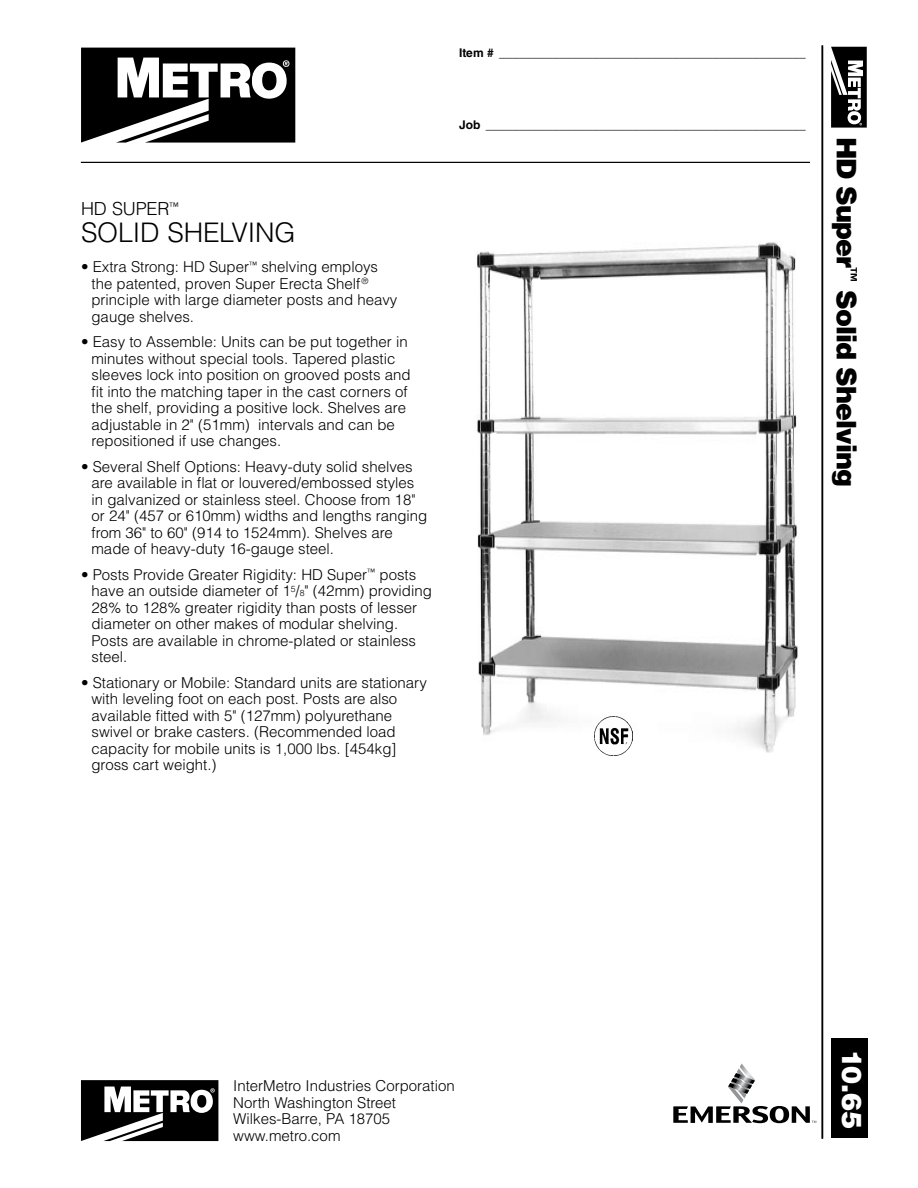
<style>
.page{position:relative;width:918px;height:1188px;background:#fff}
.page>*{position:absolute;margin:0;border:0;box-sizing:border-box;transform-origin:0 0}
.t1{font:900 27px "Helvetica";letter-spacing:-.035em;color:#000}
.t2{font:300 27px "Helvetica";letter-spacing:-.01em;color:#000}
.t3{font:900 27px "Helvetica";color:#fff}
.t4{font:300 18px "Helvetica";letter-spacing:-.01em;color:#000}
.t5{font:300 15px/16.5px "Helvetica";color:#000}
.t6{font:700 12px "Helvetica";color:#000}
.s1{font-size:8.7px}
</style>
<div class="page">
<svg style="left:81px;top:48px;width:214px;height:95px"></svg>
<hr style="left:81px;top:162px;width:729px;height:1px;background:#000">
<div style="left:831px;top:1038px;width:37px;height:100px;background:#000"></div>
<hr style="left:822px;top:45px;width:1px;height:1094px;background:#000">
<svg style="left:831px;top:47px;width:36px;height:81px"></svg>
<svg style="left:81px;top:1080px;width:137px;height:61px"></svg>
<svg style="left:673px;top:1063px;width:143px;height:60px"></svg>
<img style="left:477px;top:242px;width:321px;height:511px">
<img style="left:594px;top:717px;width:38px;height:38px">
<p class="t4" style="left:81px;top:198px;width:100px">HD SUPER<sup>™</sup></p>
<h1 class="t2" style="left:81px;top:216px;width:216px">SOLID SHELVING</h1>
<p class="t5" style="left:92px;top:259px;width:307px;text-indent:-10px">• Extra Strong: HD Super<sup>™</sup> shelving employs the patented, proven Super Erecta Shelf <sup>® </sup>principle with large diameter posts and heavy gauge shelves.</p>
<p class="t5" style="left:92px;top:334px;width:321px;text-indent:-10px">• Easy to Assemble: Units can be put together in minutes without special tools. Tapered plastic sleeves lock into position on grooved posts and fit into the matching taper in the cast corners of the shelf, providing a positive lock. Shelves are adjustable in 2" (51mm) intervals and can be repositioned if use changes.</p>
<p class="t5" style="left:92px;top:458px;width:337px;text-indent:-10px">• Several Shelf Options: Heavy-duty solid shelves are available in flat or louvered/embossed styles in galvanized or stainless steel. Choose from 18" or 24" (457 or 610mm) widths and lengths ranging from 36" to 60" (914 to 1524mm). Shelves are made of heavy-duty 16-gauge steel.</p>
<p class="t5" style="left:92px;top:566px;width:342px;text-indent:-10px">• Posts Provide Greater Rigidity: HD Super<sup>™</sup> posts have an outside diameter of 1<sup>5</sup>/<span class="s1">8</span>" (42mm) providing 28% to 128% greater rigidity than posts of lesser diameter on other makes of modular shelving.<br>Posts are available in chrome-plated or stainless steel.</p>
<p class="t5" style="left:92px;top:674px;width:337px;text-indent:-10px">• Stationary or Mobile: Standard units are stationary with leveling foot on each post. Posts are also available fitted with 5" (127mm) polyurethane swivel or brake casters. (Recommended load capacity for mobile units is 1,000 lbs. [454kg] gross cart weight.)</p>
<p class="t6" style="left:459px;top:46px;width:348px">Item # ______________________________________________</p>
<p class="t6" style="left:459px;top:118px;width:348px">Job ________________________________________________</p>
<h1 class="t1" style="left:864px;top:137px;width:352px;rotate:90deg">HD Super<sup>™</sup> Solid Shelving</h1>
<p class="t5" style="left:233px;top:1077px;width:223px">InterMetro Industries Corporation<br>North Washington Street<br>Wilkes-Barre, PA 18705 www.metro.com</p>
<h1 class="t3" style="left:869px;top:1050px;width:81px;rotate:90deg">10.65</h1>
</div>
